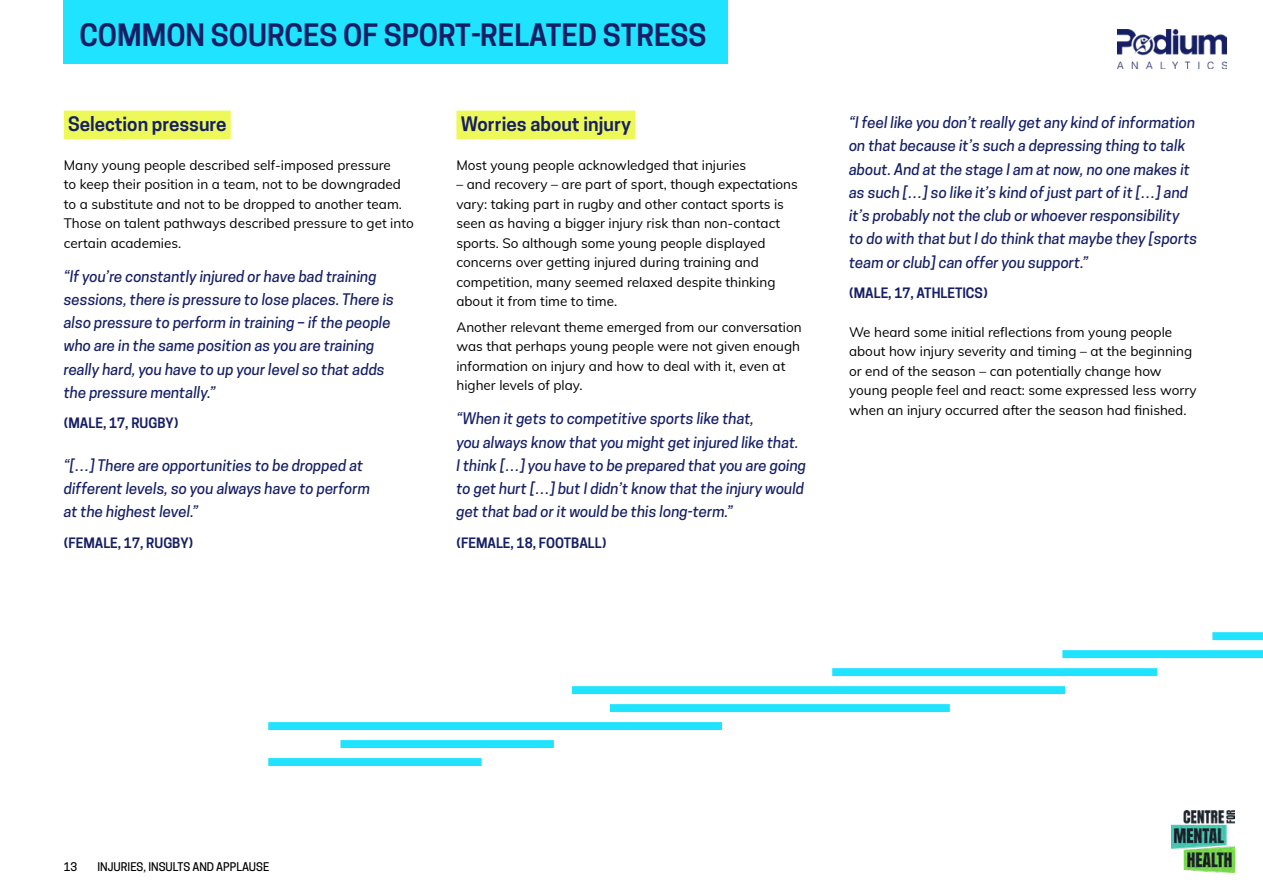
<style>
.page{position:relative;width:1263px;height:893px;background:#fff}
.page>*{position:absolute;margin:0;border:0;box-sizing:border-box;transform-origin:0 0}
.t1{font:600 28.95px "Cooper Hewitt";color:#161f64}
.t2{font:600 18.75px "Cooper Hewitt";color:#161f64}
.t3{font:italic 500 15px/23.2px "Cooper Hewitt";color:#161f64}
.t4{font:13.5px/19.5px "Mulish";color:#000}
.t5{font:600 13.5px "Cooper Hewitt";color:#161f64}
.t6{font:500 11.25px "Cooper Hewitt";color:#000}
</style>
<div class="page">
<div style="left:64px;top:111px;width:167px;height:28px;background:#edf959"></div>
<div style="left:456px;top:111px;width:179px;height:28px;background:#edf959"></div>
<div style="left:832px;top:668px;width:325px;height:8px;background:#1fe3ff"></div>
<div style="left:572px;top:686px;width:493px;height:8px;background:#1fe3ff"></div>
<div style="left:610px;top:704px;width:340px;height:8px;background:#1fe3ff"></div>
<div style="left:268px;top:722px;width:454px;height:8px;background:#1fe3ff"></div>
<div style="left:340px;top:740px;width:214px;height:8px;background:#1fe3ff"></div>
<div style="left:268px;top:758px;width:214px;height:8px;background:#1fe3ff"></div>
<svg style="left:1062px;top:650px;width:201px;height:8px;background:#24e3ff"></svg>
<svg style="left:1212px;top:632px;width:51px;height:8px"></svg>
<div style="left:64px;top:0;width:664px;height:63px;background:#1fe3ff"></div>
<img style="left:1117px;top:30px;width:109px;height:39px">
<img style="left:1171px;top:810px;width:63px;height:62px">
<h1 class="t1" style="left:79px;top:18px;width:629px">COMMON SOURCES OF SPORT-RELATED STRESS</h1>
<h2 class="t2" style="left:68px;top:113px;width:160px">Selection pressure</h2>
<p class="t4" style="left:64px;top:154px;width:352px">Many young people described self-imposed pressure<br>to keep their position in a team, not to be downgraded to a substitute and not to be dropped to another team.<br>Those on talent pathways described pressure to get into certain academies.</p>
<p class="t3" style="left:64px;top:264px;width:332px">“If you’re constantly injured or have bad training sessions, there is pressure to lose places. There is also pressure to perform in training – if the people who are in the same position as you are training really hard, you have to up your level so that adds the pressure mentally.”</p>
<p class="t5" style="left:64px;top:415px;width:116px">(MALE, 17, RUGBY)</p>
<p class="t3" style="left:64px;top:453px;width:308px">“[…] There are opportunities to be dropped at different levels, so you always have to perform at the highest level.”</p>
<p class="t5" style="left:64px;top:535px;width:131px">(FEMALE, 17, RUGBY)</p>
<h2 class="t2" style="left:461px;top:113px;width:172px">Worries about injury</h2>
<p class="t4" style="left:456px;top:154px;width:291px">Most young people acknowledged that injuries</p>
<p class="t4" style="left:456px;top:174px;width:343px">– and recovery – are part of sport, though expectations vary: taking part in rugby and other contact sports is seen as having a bigger injury risk than non-contact sports. So although some young people displayed concerns over getting injured during training and competition, many seemed relaxed despite thinking about it from time to time.</p>
<p class="t4" style="left:456px;top:317px;width:347px">Another relevant theme emerged from our conversation was that perhaps young people were not given enough information on injury and how to deal with it, even at higher levels of play.</p>
<p class="t3" style="left:456px;top:407px;width:351px">“When it gets to competitive sports like that,<br>you always know that you might get injured like that.<br>I think […] you have to be prepared that you are going to get hurt […] but I didn’t know that the injury would get that bad or it would be this long-term.”</p>
<p class="t5" style="left:456px;top:535px;width:151px">(FEMALE, 18, FOOTBALL)</p>
<p class="t3" style="left:849px;top:111px;width:350px">“I feel like you don’t really get any kind of information on that because it’s such a depressing thing to talk about. And at the stage I am at now, no one makes it as such […] so like it’s kind of just part of it […] and it’s probably not the club or whoever responsibility to do with that but I do think that maybe they [sports team or club] can offer you support.”</p>
<p class="t5" style="left:849px;top:285px;width:140px">(MALE, 17, ATHLETICS)</p>
<p class="t4" style="left:849px;top:322px;width:349px">We heard some initial reflections from young people about how injury severity and timing – at the beginning or end of the season – can potentially change how young people feel and react: some expressed less worry when an injury occurred after the season had finished.</p>
<p class="t6" style="left:64px;top:860px;width:15px">13</p>
<p class="t6" style="left:98px;top:860px;width:173px">INJURIES, INSULTS AND APPLAUSE</p>
</div>
